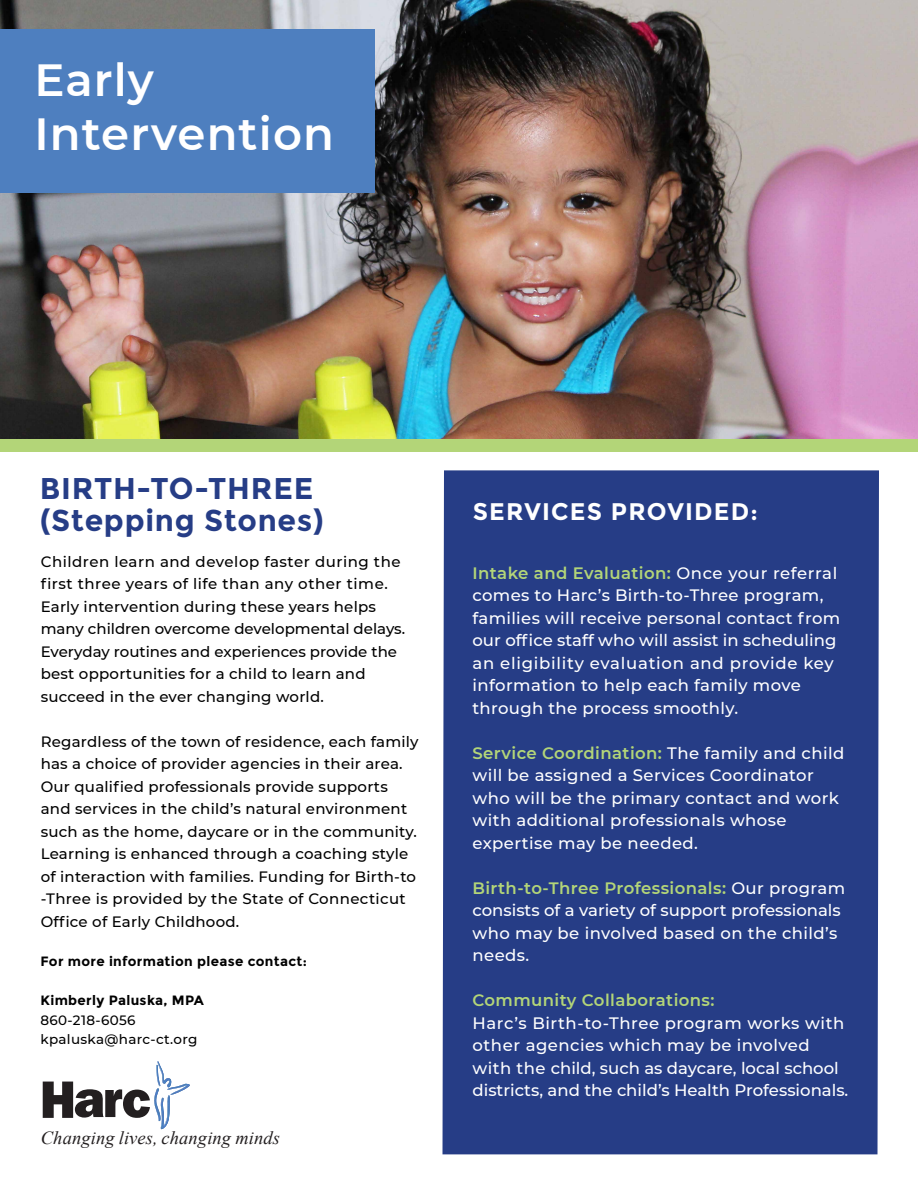
<style>
.page{position:relative;width:918px;height:1188px;background:#fff}
.page>*{position:absolute;margin:0;border:0;box-sizing:border-box;transform-origin:0 0}
.t1{font:600 45px/54px "Montserrat";letter-spacing:.025em;color:#fff}
.t2{font:700 30px "Montserrat";letter-spacing:.025em;color:#263d86}
.t3{font:700 24px "Montserrat";letter-spacing:.05em;color:#fff}
.t4{font:italic 18.45px "Times New Roman";letter-spacing:.005em;color:#231f20}
.t5{font:500 16.5px/22.5px "Montserrat";letter-spacing:.02em;color:#fff}
.t6{font:500 16.5px/22.5px "Montserrat";color:#fff}
.t7{font:600 16.5px "Montserrat";letter-spacing:.025em;color:#b3d578}
.t8{font:500 15px/22.5px "Montserrat";letter-spacing:.015em;color:#000}
.t9{font:700 13.5px "Montserrat";letter-spacing:.025em;color:#000}
.t10{font:500 13.5px/19.5px "Montserrat";letter-spacing:.025em;color:#000}
.s1{font-weight:600;color:#b3d578}
</style>
<div class="page">
<div style="left:442px;top:470px;width:437px;height:684px;background:#263d86"></div>
<svg style="left:43px;top:1081px;width:107px;height:37px"></svg>
<img style="left:154px;top:1061px;width:36px;height:69px">
<div style="left:0;top:437px;width:918px;height:15px;background:#b3d578"></div>
<img style="left:0;top:0;width:917px;height:438px">
<div style="left:0;top:29px;width:375px;height:164px;background:#4e7fbf"></div>
<h1 class="t1" style="left:34px;top:51px;width:301px">Early<br>Intervention</h1>
<h2 class="t2" style="left:40px;top:470px;width:275px">BIRTH-TO-THREE</h2>
<h2 class="t2" style="left:40px;top:502px;width:285px">(Stepping Stones)</h2>
<p class="t8" style="left:41px;top:550px;width:366px">Children learn and develop faster during the first three years of life than any other time.<br>Early intervention during these years helps many children overcome developmental delays.<br>Everyday routines and experiences provide the best opportunities for a child to learn and succeed in the ever changing world.</p>
<p class="t8" style="left:41px;top:730px;width:379px">Regardless of the town of residence, each family has a choice of provider agencies in their area.<br>Our qualified professionals provide supports and services in the child’s natural environment such as the home, daycare or in the community.<br>Learning is enhanced through a coaching style of interaction with families. Funding for Birth-to -Three is provided by the State of Connecticut Office of Early Childhood.</p>
<p class="t9" style="left:40px;top:954px;width:268px">For more information please contact:</p>
<p class="t9" style="left:40px;top:993px;width:165px">Kimberly Paluska, MPA</p>
<p class="t10" style="left:40px;top:1010px;width:158px">860-218-6056 kpaluska@harc-ct.org</p>
<p class="t4" style="left:41px;top:1125px;width:241px">Changing lives, changing minds</p>
<h3 class="t3" style="left:473px;top:498px;width:287px">SERVICES PROVIDED:</h3>
<p class="t5" style="left:472px;top:561px;width:369px"><span class="s1">Intake and Evaluation:</span> Once your referral comes to Harc’s Birth-to-Three program, families will receive personal contact from our office staff who will assist in scheduling an eligibility evaluation and provide key information to help each family move through the process smoothly.</p>
<p class="t5" style="left:472px;top:741px;width:373px"><span class="s1">Service Coordination:</span> The family and child will be assigned a Services Coordinator who will be the primary contact and work with additional professionals whose expertise may be needed.</p>
<p class="t6" style="left:472px;top:876px;width:374px"><span class="s1">Birth-to-Three Professionals:</span> Our program consists of a variety of support professionals who may be involved based on the child’s needs.</p>
<p class="t7" style="left:472px;top:989px;width:244px">Community Collaborations:</p>
<p class="t5" style="left:472px;top:1011px;width:377px">Harc’s Birth-to-Three program works with other agencies which may be involved with the child, such as daycare, local school districts, and the child’s Health Professionals.</p>
</div>
